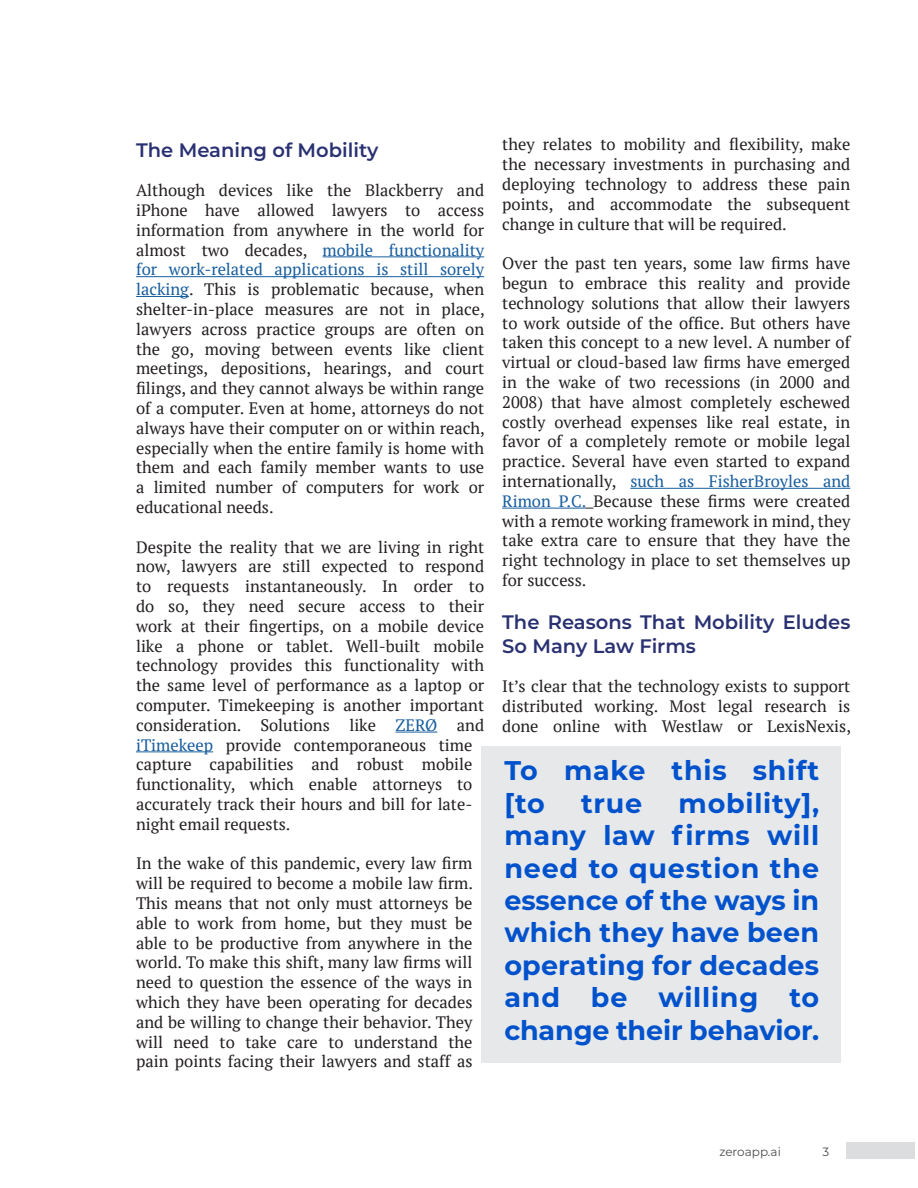
<style>
.page{position:relative;width:918px;height:1188px;background:#fff}
.page>*{position:absolute;margin:0;border:0;box-sizing:border-box;transform-origin:0 0}
.Title_Text__22pt{font:700 27px/32.4px "Montserrat";letter-spacing:.005em;color:#0052cc;text-align:justify}
.Title_Text__22pt-2{font:700 27px/32.4px "Montserrat";letter-spacing:.03em;color:#0052cc}
.Concepts{font:600 19.5px/23.4px "Montserrat";color:#293172}
.Concepts-2{font:16.5px/19.8px "PT Serif";color:#231f20;text-align:justify}
.t1{font:12px "Montserrat";color:#4b4c4d}
.s1{color:#175d9e}
</style>
<div class="page">
<div style="left:846px;top:1142px;width:68px;height:17px;background:#dcdddf"></div>
<div style="left:481px;top:746px;width:360px;height:317px;background:#e7e8e9"></div>
<hr style="left:323px;top:256px;width:161px;height:1px;background:#175d9e">
<hr style="left:136px;top:276px;width:348px;height:1px;background:#175d9e">
<hr style="left:136px;top:296px;width:53px;height:1px;background:#175d9e">
<hr style="left:396px;top:732px;width:41px;height:1px;background:#175d9e">
<hr style="left:136px;top:751px;width:77px;height:1px;background:#175d9e">
<hr style="left:630px;top:488px;width:220px;height:1px;background:#175d9e">
<hr style="left:502px;top:508px;width:84px;height:1px;background:#175d9e">
<p class="Concepts" style="left:136px;top:137px;width:244px">The Meaning of Mobility</p>
<p class="Concepts-2" style="left:136px;top:180px;width:350px">Although devices like the Blackberry and iPhone have allowed lawyers to access information from anywhere in the world for almost two decades, <span class="s1">mobile functionality for work-related applications is still sorely lacking</span>. This is problematic because, when shelter-in-place measures are not in place, lawyers across practice groups are often on the go, moving between events like client meetings, depositions, hearings, and court filings, and they cannot always be within range of a computer. Even at home, attorneys do not always have their computer on or within reach, especially when the entire family is home with them and each family member wants to use a limited number of computers for work or educational needs.</p>
<p class="Concepts-2" style="left:136px;top:537px;width:350px;text-align:left">Despite the reality that we are living in right now, lawyers are still expected to respond to requests instantaneously. In order to do so, they need secure access to their work at their fingertips, on a mobile device like a phone or tablet. Well-built mobile technology provides this functionality with the same level of performance as a laptop or computer. Timekeeping is another important consideration. Solutions like <span class="s1">ZERØ</span> and <span class="s1">iTimekeep</span> provide contemporaneous time capture capabilities and robust mobile functionality, which enable attorneys to accurately track their hours and bill for late&shy;night email requests.</p>
<p class="Concepts-2" style="left:136px;top:854px;width:339px">In the wake of this pandemic, every law firm will be required to become a mobile law firm.<br>This means that not only must attorneys be able to work from home, but they must be able to be productive from anywhere in the world. To make this shift, many law firms will need to question the essence of the ways in which they have been operating for decades and be willing to change their behavior. They will need to take care to understand the pain points facing their lawyers and staff as</p>
<p class="Concepts-2" style="left:502px;top:135px;width:350px">they relates to mobility and flexibility, make the necessary investments in purchasing and deploying technology to address these pain points, and accommodate the subsequent change in culture that will be required.</p>
<p class="Concepts-2" style="left:502px;top:253px;width:350px">Over the past ten years, some law firms have begun to embrace this reality and provide technology solutions that allow their lawyers to work outside of the office. But others have taken this concept to a new level. A number of virtual or cloud-based law firms have emerged in the wake of two recessions (in 2000 and 2008) that have almost completely eschewed costly overhead expenses like real estate, in favor of a completely remote or mobile legal practice. Several have even started to expand internationally, <span class="s1">such as FisherBroyles and Rimon P.C.</span> Because these firms were created with a remote working framework in mind, they take extra care to ensure that they have the right technology in place to set themselves up for success.</p>
<p class="Concepts" style="left:502px;top:610px;width:350px">The Reasons That Mobility Eludes<br>So Many Law Firms</p>
<p class="Concepts-2" style="left:502px;top:676px;width:350px">It’s clear that the technology exists to support distributed working. Most legal research is done online with Westlaw or LexisNexis,</p>
<p class="Title_Text__22pt-2" style="left:504px;top:753px;width:316px">To make this shift [to</p>
<p class="Title_Text__22pt" style="left:504px;top:786px;width:316px;text-indent:174px">mobility], many law firms will need to question the essence of the ways in which they have been operating for decades and be willing to change their behavior.</p>
<p class="Title_Text__22pt" style="left:581px;top:786px;width:63px">true</p>
<p class="t1" style="left:719px;top:1144px;width:63px">zeroapp.ai</p>
<p class="t1" style="left:822px;top:1144px;width:8px">3</p>
</div>
